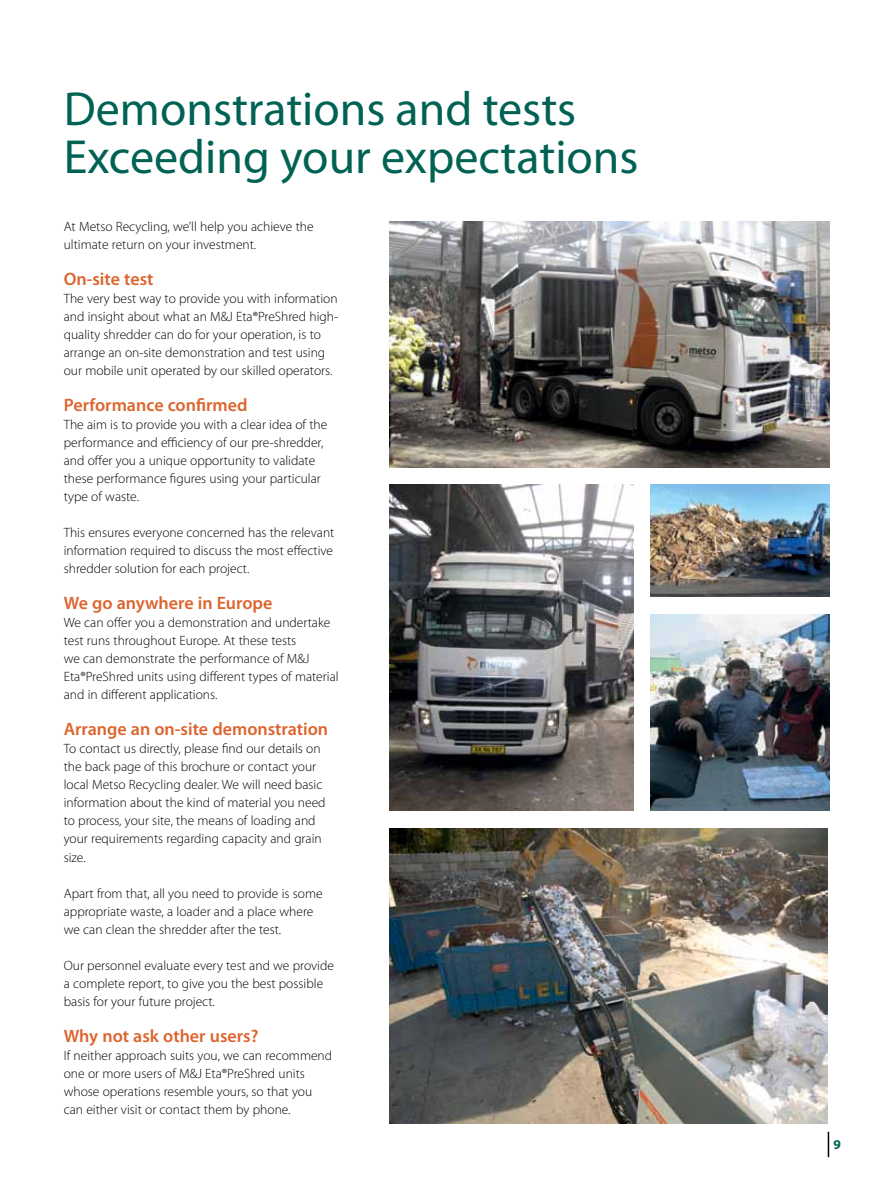
<style>
.page{position:relative;width:893px;height:1187px;background:#fff}
.page>*{position:absolute;margin:0;border:0;box-sizing:border-box;transform-origin:0 0}
.t1{font:48px/48px "Myriad Pro";color:#006253}
.t2{font:600 18px "Myriad Pro";color:#dc642d}
.t3{font:300 13.5px/18px "Myriad Pro";color:#000}
.t4{font:700 13.5px "Myriad Pro";color:#006253}
</style>
<div class="page">
<svg style="left:828px;top:1131px;width:1px;height:26px"></svg>
<img style="left:390px;top:485px;width:244px;height:325px">
<img style="left:651px;top:485px;width:178px;height:111px">
<img style="left:390px;top:221px;width:439px;height:246px">
<img style="left:390px;top:828px;width:438px;height:295px">
<img style="left:651px;top:614px;width:178px;height:196px">
<h1 class="t1" style="left:64px;top:85px;width:576px">Demonstrations and tests<br>Exceeding your expectations</h1>
<p class="t3" style="left:64px;top:217px;width:251px">At Metso Recycling, we’ll help you achieve the ultimate return on your investment.</p>
<h2 class="t2" style="left:64px;top:268px;width:91px">On-site test</h2>
<p class="t3" style="left:64px;top:289px;width:276px">The very best way to provide you with information and insight about what an M&amp;J Eta®PreShred high&shy;quality shredder can do for your operation, is to arrange an on-site demonstration and test using our mobile unit operated by our skilled operators.</p>
<h2 class="t2" style="left:64px;top:394px;width:185px">Performance confirmed</h2>
<p class="t3" style="left:64px;top:415px;width:265px">The aim is to provide you with a clear idea of the performance and efficiency of our pre-shredder, and offer you a unique opportunity to validate these performance figures using your particular type of waste.</p>
<p class="t3" style="left:64px;top:523px;width:272px;text-align:justify">This ensures everyone concerned has the relevant information required to discuss the most effective shredder solution for each project.</p>
<h2 class="t2" style="left:64px;top:592px;width:210px">We go anywhere in Europe</h2>
<p class="t3" style="left:64px;top:613px;width:276px">We can offer you a demonstration and undertake test runs throughout Europe. At these tests<br>we can demonstrate the performance of M&amp;J Eta®PreShred units using different types of material and in different applications.</p>
<h2 class="t2" style="left:64px;top:718px;width:266px">Arrange an on-site demonstration</h2>
<p class="t3" style="left:64px;top:739px;width:263px">To contact us directly, please find our details on the back page of this brochure or contact your local Metso Recycling dealer. We will need basic information about the kind of material you need to process, your site, the means of loading and your requirements regarding capacity and grain size.</p>
<p class="t3" style="left:64px;top:883px;width:260px">Apart from that, all you need to provide is some appropriate waste, a loader and a place where we can clean the shredder after the test.</p>
<p class="t3" style="left:64px;top:955px;width:272px">Our personnel evaluate every test and we provide a complete report, to give you the best possible basis for your future project.</p>
<h2 class="t2" style="left:64px;top:1024px;width:196px">Why not ask other users?</h2>
<p class="t3" style="left:64px;top:1045px;width:270px">If neither approach suits you, we can recommend one or more users of M&amp;J Eta®PreShred units whose operations resemble yours, so that you can either visit or contact them by phone.</p>
<p class="t4" style="left:833px;top:1135px;width:9px">9</p>
</div>
